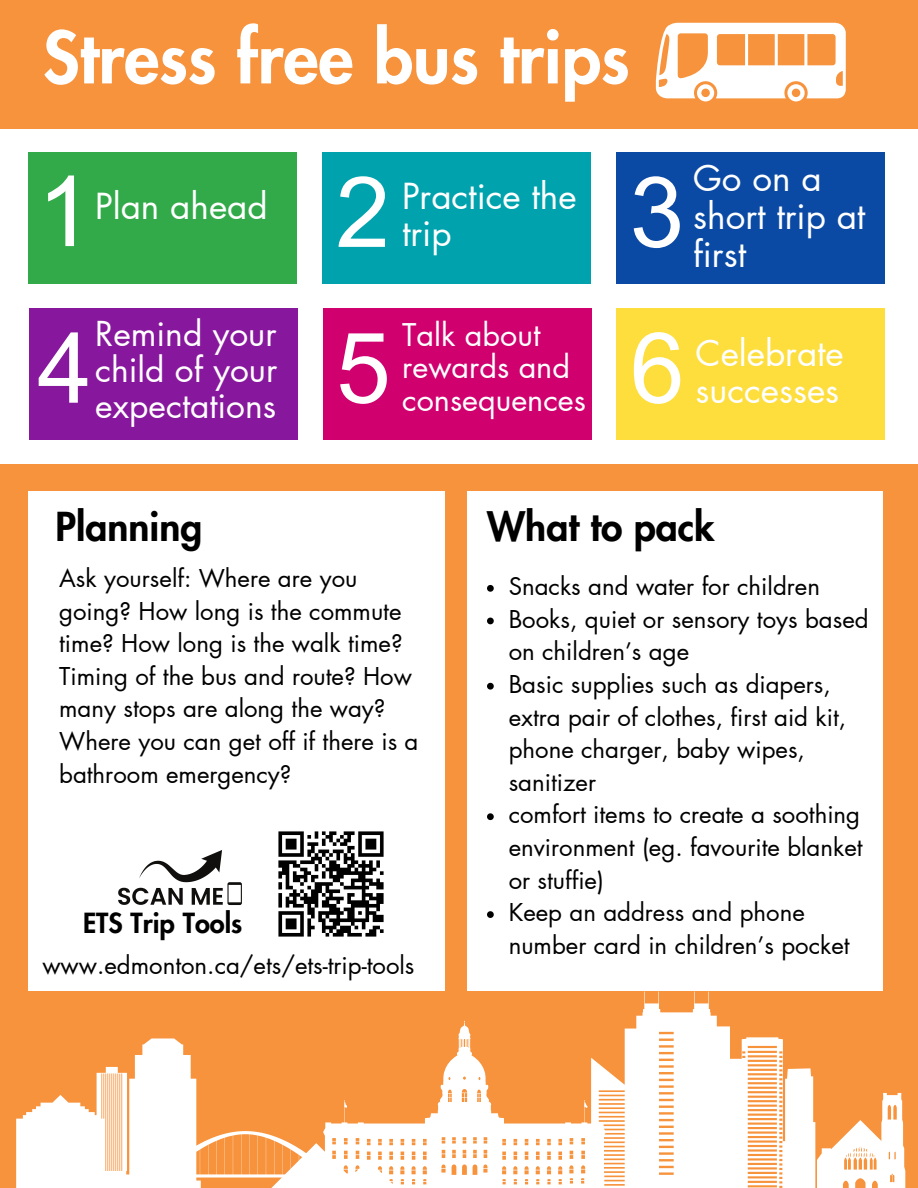
<style>
.page{position:relative;width:918px;height:1188px;background:#fff}
.page>*{position:absolute;margin:0;border:0;box-sizing:border-box;transform-origin:0 0}
.t1{font:98.1px "Arial MT Pro";color:#fff}
.t2{font:800 69.9px "Futura LT Pro";color:#fff}
.t3{font:800 39px "Futura LT Pro";color:#000}
.t4{font:35.1px/38.1px "Futura LT Pro";color:#fff}
.t5{font:33.6px/36px "Futura LT Pro";color:#fff}
.t6{font:30.6px/32.7px "Futura LT Pro";color:#fff}
.t7{font:800 27.15px "Futura LT Pro";color:#000}
.t8{font:24px/32.7px "Futura LT Pro";color:#000}
</style>
<div class="page">
<div style="left:0;top:465px;width:918px;height:723px;background:#f7933c"></div>
<svg style="left:16px;top:991px;width:890px;height:197px"></svg>
<div style="left:0;top:0;width:918px;height:128px;background:#f7933c"></div>
<div style="left:28px;top:152px;width:269px;height:132px;background:#32aa4a"></div>
<div style="left:323px;top:152px;width:268px;height:132px;background:#00a3ad"></div>
<div style="left:616px;top:152px;width:269px;height:132px;background:#0b4aa4"></div>
<div style="left:323px;top:308px;width:269px;height:131px;background:#d0006f"></div>
<div style="left:616px;top:308px;width:269px;height:131px;background:#fdde3c"></div>
<div style="left:29px;top:308px;width:269px;height:131px;background:#87189d"></div>
<div style="left:28px;top:491px;width:417px;height:499px;background:#fff"></div>
<div style="left:467px;top:491px;width:416px;height:500px;background:#fff"></div>
<svg style="left:118px;top:850px;width:124px;height:55px"></svg>
<img style="left:278px;top:831px;width:106px;height:106px">
<svg style="left:656px;top:23px;width:190px;height:78px"></svg>
<svg style="left:487px;top:585px;width:7px;height:7px"></svg>
<svg style="left:487px;top:618px;width:7px;height:6px"></svg>
<svg style="left:487px;top:683px;width:7px;height:7px"></svg>
<svg style="left:487px;top:813px;width:7px;height:7px"></svg>
<svg style="left:487px;top:911px;width:7px;height:7px"></svg>
<p class="t2" style="left:43px;top:26px;width:588px">Stress free bus trips</p>
<p class="t1" style="left:37px;top:175px;width:56px">1</p>
<p class="t4" style="left:95px;top:189px;width:174px">Plan ahead</p>
<p class="t1" style="left:37px;top:331px;width:56px">4</p>
<p class="t5" style="left:95px;top:317px;width:184px">Remind your child of your</p>
<p class="t5" style="left:95px;top:389px;width:183px">expectations</p>
<p class="t1" style="left:336px;top:176px;width:56px">2</p>
<p class="t4" style="left:402px;top:179px;width:176px;line-height:37.2px">Practice the trip</p>
<p class="t1" style="left:629px;top:176px;width:56px">3</p>
<p class="t4" style="left:693px;top:161px;width:174px">Go on a short trip at</p>
<p class="t4" style="left:693px;top:237px;width:54px">first</p>
<p class="t1" style="left:336px;top:331px;width:56px">5</p>
<p class="t6" style="left:402px;top:319px;width:169px">Talk about rewards and</p>
<p class="t6" style="left:402px;top:384px;width:185px">consequences</p>
<p class="t1" style="left:630px;top:331px;width:56px">6</p>
<p class="t4" style="left:696px;top:335px;width:150px">Celebrate</p>
<p class="t4" style="left:696px;top:372px;width:145px">successes</p>
<h2 class="t3" style="left:56px;top:509px;width:148px">Planning</h2>
<p class="t8" style="left:59px;top:563px;width:361px">Ask yourself: Where are you going? How long is the commute time? How long is the walk time?<br>Timing of the bus and route? How many stops are along the way?<br>Where you can get off if there is a bathroom emergency?</p>
<p class="t7" style="left:83px;top:911px;width:161px">ETS Trip Tools</p>
<p class="t8" style="left:42px;top:949px;width:374px">www.edmonton.ca/ets/ets-trip-tools</p>
<h2 class="t3" style="left:487px;top:509px;width:229px">What to pack</h2>
<p class="t8" style="left:509px;top:571px;width:313px">Snacks and water for children</p>
<p class="t8" style="left:509px;top:604px;width:362px">Books, quiet or sensory toys based on children’s age</p>
<h5 class="t8" style="left:509px;top:669px;width:339px">Basic supplies such as diapers, extra pair of clothes, first aid kit, phone charger, baby wipes, sanitizer</h5>
<p class="t8" style="left:509px;top:799px;width:355px;text-align:justify">comfort items to create a soothing environment (eg. favourite blanket or stuffie)</p>
<p class="t8" style="left:509px;top:897px;width:342px">Keep an address and phone number card in children’s pocket</p>
</div>
